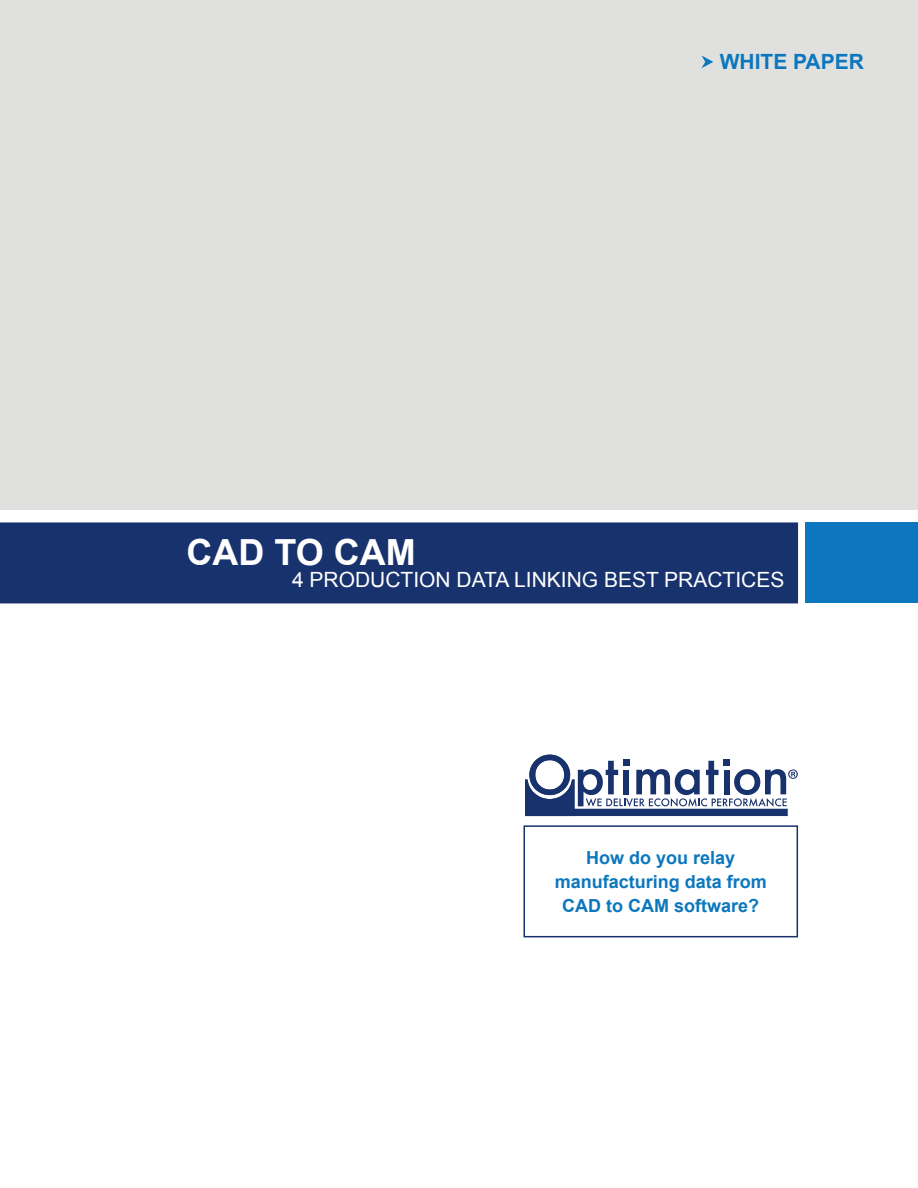
<style>
.page{position:relative;width:918px;height:1188px;background:#fff}
.page>*{position:absolute;margin:0;border:0;box-sizing:border-box;transform-origin:0 0}
.t1{font:700 36px "Arial";color:#fff}
.t2{font:21px "Arial";color:#fff}
.t3{font:700 21px "Arial";color:#0c77be}
.FrontPage{font:700 18px/24px "Arial";color:#0c77be;text-align:center}
</style>
<div class="page">
<div style="left:0;top:0;width:918px;height:510px;background:#e0e1df"></div>
<div style="left:0;top:522px;width:798px;height:81px;background:#18326d"></div>
<div style="left:806px;top:522px;width:112px;height:81px;background:#0c77be"></div>
<svg style="left:701px;top:56px;width:12px;height:12px"></svg>
<svg style="left:525px;top:755px;width:273px;height:61px"></svg>
<div style="left:524px;top:825px;width:274px;height:112px;border:2px solid #18326d"></div>
<p class="t1" style="left:186px;top:528px;width:231px">CAD TO CAM</p>
<p class="t3" style="left:720px;top:48px;width:146px">WHITE PAPER</p>
<p class="t2" style="left:292px;top:566px;width:494px">4 PRODUCTION DATA LINKING BEST PRACTICES</p>
<p class="FrontPage" style="left:555px;top:846px;width:214px">How do you relay manufacturing data from<br>CAD to CAM software?</p>
</div>
